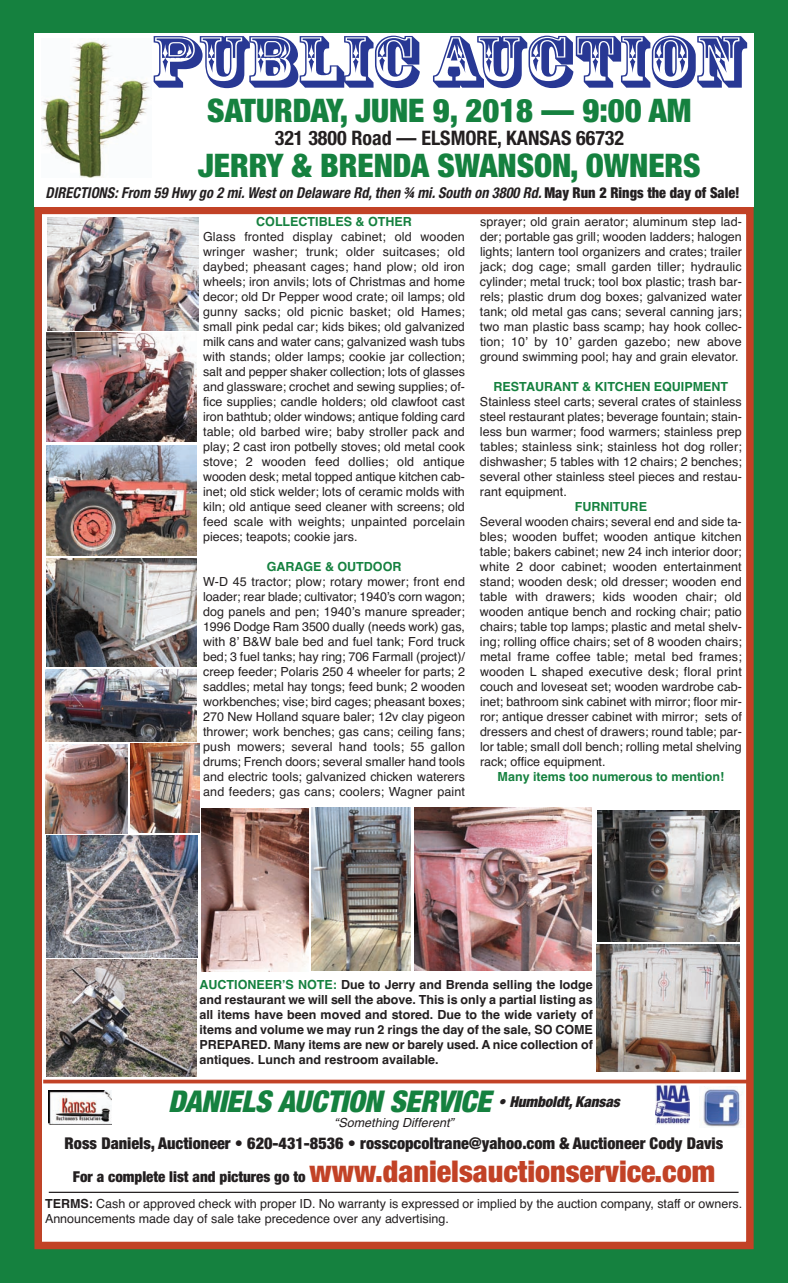
<style>
.page{position:relative;width:788px;height:1283px;background:#fff}
.page>*{position:absolute;margin:0;border:0;box-sizing:border-box;transform-origin:0 0}
.t1{font:68.75px "Rosewood Std";color:#283894;scale:1.22 1}
.t2{font:900 condensed 32.5px "Helvetica Neue";color:#15813f}
.t3{font:italic 900 condensed 30px "Helvetica Neue";letter-spacing:-.005em;color:#15813f}
.t4{font:700 condensed 20px "Helvetica Neue";color:#231f20}
.t5{font:900 condensed 16.25px "Helvetica Neue";color:#231f20}
.t6{font:italic 700 condensed 15px "Helvetica Neue";letter-spacing:.005em;color:#231f20;scale:.95 1}
.t7{font:900 condensed 15px "Helvetica Neue";color:#231f20}
.t8{font:12.5px/15px "Helvetica";color:#231f20;text-align:justify}
.t9{font:700 12.5px/15px "Helvetica";color:#231f20;text-align:justify}
.t10{font:700 12.5px "Helvetica";color:#15813f}
.t11{font:italic 12.5px "Helvetica";letter-spacing:.005em;color:#231f20}
.s1{font-weight:900;font-style:normal}
.s2{color:#15813f}
.s3{font-size:30px;color:#c24226}
.s4{font-weight:700}
</style>
<div class="page">
<div style="left:0;top:0;width:788px;height:1282px;background:#15813f"></div>
<div style="left:42px;top:214px;width:704px;height:1027px;background:#fff"></div>
<div style="left:34px;top:207px;width:719px;height:1042px;border:8px solid #c24226"></div>
<svg style="left:43px;top:1079px;width:704px;height:4px;background:#cc624b"></svg>
<img style="left:48px;top:1090px;width:63px;height:34px">
<img style="left:699px;top:1086px;width:44px;height:41px">
<hr style="left:49px;top:1191px;width:689px;height:2px;background:#231f20">
<div style="left:34px;top:33px;width:719px;height:173px;background:#fff"></div>
<img style="left:655px;top:1084px;width:34px;height:40px">
<img style="left:41px;top:38px;width:108px;height:139px">
<img style="left:46px;top:333px;width:150px;height:108px">
<img style="left:47px;top:835px;width:150px;height:122px">
<img style="left:46px;top:959px;width:150px;height:117px">
<img style="left:46px;top:445px;width:150px;height:111px">
<img style="left:46px;top:669px;width:150px;height:72px">
<img style="left:597px;top:810px;width:142px;height:131px">
<img style="left:311px;top:807px;width:99px;height:163px">
<img style="left:48px;top:217px;width:150px;height:113px">
<img style="left:130px;top:743px;width:69px;height:89px">
<img style="left:45px;top:744px;width:82px;height:89px">
<img style="left:46px;top:558px;width:150px;height:108px">
<img style="left:596px;top:944px;width:143px;height:127px">
<img style="left:414px;top:807px;width:177px;height:163px">
<img style="left:202px;top:808px;width:106px;height:163px">
<h1 class="t1" style="left:151px;top:36px;width:487px">PUBLICAUCTION</h1>
<h2 class="t2" style="left:207px;top:99px;width:486px">SATURDAY, JUNE 9, 2018 — 9:00 AM</h2>
<h3 class="t4" style="left:275px;top:131px;width:351px">321 3800 Road — ELSMORE, KANSAS 66732</h3>
<h2 class="t2" style="left:198px;top:154px;width:504px">JERRY &amp; BRENDA SWANSON, OWNERS</h2>
<p class="t6" style="left:46px;top:187px;width:732px">DIRECTIONS: From 59 Hwy go 2 mi. West on Delaware Rd, then ¾ mi. South on 3800 Rd. <span class="s1">May Run 2 Rings the day of Sale!</span></p>
<p class="t10" style="left:256px;top:214px;width:157px">COLLECTIBLES &amp; OTHER</p>
<p class="t8" style="left:203px;top:229px;width:263px">Glass fronted display cabinet; old wooden wringer washer; trunk; older suitcases; old daybed; pheasant cages; hand plow; old iron wheels; iron anvils; lots of Christmas and home decor; old Dr Pepper wood crate; oil lamps; old gunny sacks; old picnic basket; old Hames; small pink pedal car; kids bikes; old galvanized milk cans and water cans; galvanized wash tubs with stands; older lamps; cookie jar collection; salt and pepper shaker collection; lots of glasses and glassware; crochet and sewing supplies; of&shy;fice supplies; candle holders; old clawfoot cast iron bathtub; older windows; antique folding card table; old barbed wire; baby stroller pack and play; 2 cast iron potbelly stoves; old metal cook stove; 2 wooden feed dollies; old antique wooden desk; metal topped antique kitchen cab&shy;inet; old stick welder; lots of ceramic molds with kiln; old antique seed cleaner with screens; old feed scale with weights; unpainted porcelain pieces; teapots; cookie jars.</p>
<p class="t10" style="left:267px;top:559px;width:136px">GARAGE &amp; OUTDOOR</p>
<p class="t8" style="left:203px;top:574px;width:263px">W-D 45 tractor; plow; rotary mower; front end loader; rear blade; cultivator; 1940’s corn wagon; dog panels and pen; 1940’s manure spreader; 1996 Dodge Ram 3500 dually (needs work) gas, with 8’ B&amp;W bale bed and fuel tank; Ford truck bed; 3 fuel tanks; hay ring; 706 Farmall (project)/ creep feeder; Polaris 250 4 wheeler for parts; 2 saddles; metal hay tongs; feed bunk; 2 wooden workbenches; vise; bird cages; pheasant boxes; 270 New Holland square baler; 12v clay pigeon thrower; work benches; gas cans; ceiling fans; push mowers; several hand tools; 55 gallon drums; French doors; several smaller hand tools and electric tools; galvanized chicken waterers and feeders; gas cans; coolers; Wagner paint</p>
<p class="t8" style="left:480px;top:214px;width:263px">sprayer; old grain aerator; aluminum step lad&shy;der; portable gas grill; wooden ladders; halogen lights; lantern tool organizers and crates; trailer jack; dog cage; small garden tiller; hydraulic cylinder; metal truck; tool box plastic; trash bar&shy;rels; plastic drum dog boxes; galvanized water tank; old metal gas cans; several canning jars; two man plastic bass scamp; hay hook collec&shy;tion; 10’ by 10’ garden gazebo; new above ground swimming pool; hay and grain elevator.</p>
<p class="t10" style="left:493px;top:379px;width:236px">RESTAURANT &amp; KITCHEN EQUIPMENT</p>
<p class="t8" style="left:480px;top:394px;width:263px">Stainless steel carts; several crates of stainless steel restaurant plates; beverage fountain; stain&shy;less bun warmer; food warmers; stainless prep tables; stainless sink; stainless hot dog roller; dishwasher; 5 tables with 12 chairs; 2 benches; several other stainless steel pieces and restau&shy;rant equipment.</p>
<p class="t10" style="left:574px;top:499px;width:74px">FURNITURE</p>
<p class="t8" style="left:480px;top:514px;width:263px">Several wooden chairs; several end and side ta&shy;bles; wooden buffet; wooden antique kitchen table; bakers cabinet; new 24 inch interior door; white 2 door cabinet; wooden entertainment stand; wooden desk; old dresser; wooden end table with drawers; kids wooden chair; old wooden antique bench and rocking chair; patio chairs; table top lamps; plastic and metal shelv&shy;ing; rolling office chairs; set of 8 wooden chairs; metal frame coffee table; metal bed frames; wooden L shaped executive desk; floral print couch and loveseat set; wooden wardrobe cab&shy;inet; bathroom sink cabinet with mirror; floor mir&shy;ror; antique dresser cabinet with mirror; sets of dressers and chest of drawers; round table; par&shy;lor table; small doll bench; rolling metal shelving rack; office equipment.</p>
<p class="t10" style="left:497px;top:769px;width:228px">Many items too numerous to mention!</p>
<p class="t9" style="left:199px;top:977px;width:395px"><span class="s2">AUCTIONEER’S NOTE:</span> Due to Jerry and Brenda selling the lodge and restaurant we will sell the above. This is only a partial listing as all items have been moved and stored. Due to the wide variety of items and volume we may run 2 rings the day of the sale, SO COME PREPARED. Many items are new or barely used. A nice collection of antiques. Lunch and restroom available.</p>
<h3 class="t3" style="left:168px;top:1090px;width:453px">DANIELS AUCTION SERVICE <sup>•</sup> <sup>Humboldt,</sup> <sup>Kansas</sup></h3>
<p class="t11" style="left:334px;top:1117px;width:121px">“Something Different”</p>
<h3 class="t5" style="left:65px;top:1137px;width:660px">Ross Daniels, Auctioneer • 620-431-8536 • rosscopcoltrane@yahoo.com &amp; Auctioneer Cody Davis</h3>
<p class="t7" style="left:73px;top:1171px;width:643px">For a complete list and pictures go to <span class="s3">www.danielsauctionservice.com</span></p>
<p class="t8" style="left:45px;top:1196px;width:698px"><span class="s4">TERMS:</span> Cash or approved check with proper ID. No warranty is expressed or implied by the auction company, staff or owners.<br>Announcements made day of sale take precedence over any advertising.</p>
</div>
